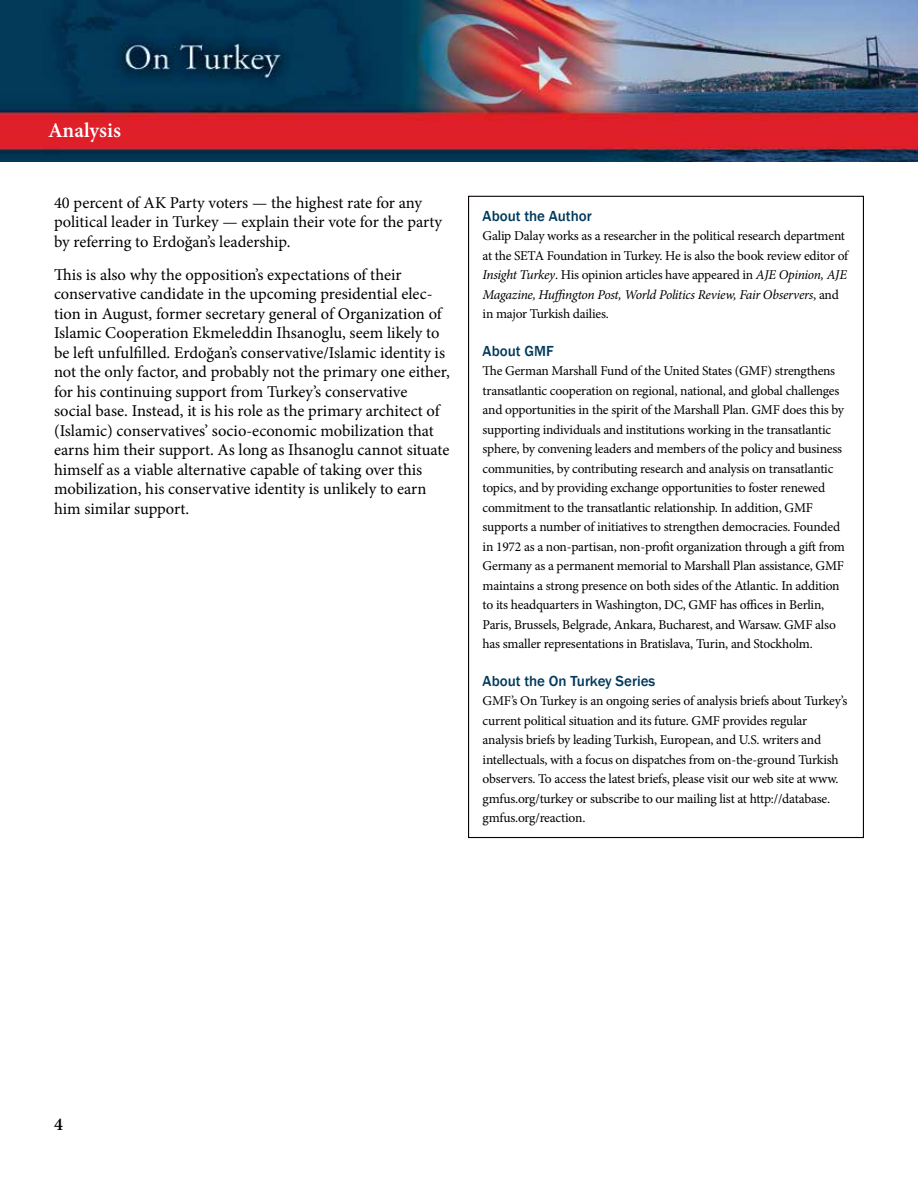
<style>
.page{position:relative;width:918px;height:1188px;background:#fff}
.page>*{position:absolute;margin:0;border:0;box-sizing:border-box;transform-origin:0 0}
.t1{font:600 21px "Minion Pro";color:#fff}
.t2{font:600 18px "Minion Pro";color:#000}
.t3{font:16.5px/19.5px "Minion Pro";color:#000}
.t4{font:500 15px "Franklin Gothic";color:#00395a}
.t5{font:13.5px/19.5px "Minion Pro";letter-spacing:-.02em;color:#000}
.s1{font-style:italic}
</style>
<div class="page">
<img style="left:0;top:0;width:918px;height:162px">
<h1 class="t1" style="left:48px;top:116px;width:75px">Analysis</h1>
<p class="t3" style="left:54px;top:193px;width:390px">40 percent of AK Party voters — the highest rate for any political leader in Turkey — explain their vote for the party by referring to Erdoğan’s leadership.</p>
<p class="t3" style="left:54px;top:265px;width:397px">This is also why the opposition’s expectations of their conservative candidate in the upcoming presidential elec&shy;tion in August, former secretary general of Organization of Islamic Cooperation Ekmeleddin Ihsanoglu, seem likely to be left unfulfilled. Erdoğan’s conservative/Islamic identity is not the only factor, and probably not the primary one either, for his continuing support from Turkey’s conservative<br>social base. Instead, it is his role as the primary architect of (Islamic) conservatives’ socio-economic mobilization that earns him their support. As long as Ihsanoglu cannot situate himself as a viable alternative capable of taking over this mobilization, his conservative identity is unlikely to earn him similar support.</p>
<p class="t4" style="left:483px;top:207px;width:111px">About the Author</p>
<p class="t5" style="left:483px;top:226px;width:367px">Galip Dalay works as a researcher in the political research department at the SETA Foundation in Turkey. He is also the book review editor of <span class="s1">Insight Turkey</span>. His opinion articles have appeared in <span class="s1">AJE Opinion, AJE Magazine, Huffington Post, World Politics Review, Fair Observers</span>, and in major Turkish dailies.</p>
<p class="t4" style="left:483px;top:342px;width:73px">About GMF</p>
<p class="t5" style="left:483px;top:361px;width:364px">The German Marshall Fund of the United States (GMF) strengthens transatlantic cooperation on regional, national, and global challenges and opportunities in the spirit of the Marshall Plan. GMF does this by supporting individuals and institutions working in the transatlantic sphere, by convening leaders and members of the policy and business communities, by contributing research and analysis on transatlantic topics, and by providing exchange opportunities to foster renewed commitment to the transatlantic relationship. In addition, GMF supports a number of initiatives to strengthen democracies. Founded in 1972 as a non-partisan, non-profit organization through a gift from Germany as a permanent memorial to Marshall Plan assistance, GMF maintains a strong presence on both sides of the Atlantic. In addition to its headquarters in Washington, DC, GMF has offices in Berlin, Paris, Brussels, Belgrade, Ankara, Bucharest, and Warsaw. GMF also has smaller representations in Bratislava, Turin, and Stockholm.</p>
<p class="t4" style="left:483px;top:672px;width:174px">About the On Turkey Series</p>
<p class="t5" style="left:483px;top:691px;width:366px">GMF’s On Turkey is an ongoing series of analysis briefs about Turkey’s current political situation and its future. GMF provides regular analysis briefs by leading Turkish, European, and U.S. writers and intellectuals, with a focus on dispatches from on-the-ground Turkish observers. To access the latest briefs, please visit our web site at www. gmfus.org/turkey or subscribe to our mailing list at http://database. gmfus.org/reaction.</p>
<h2 class="t2" style="left:54px;top:1111px;width:10px">4</h2>
</div>
